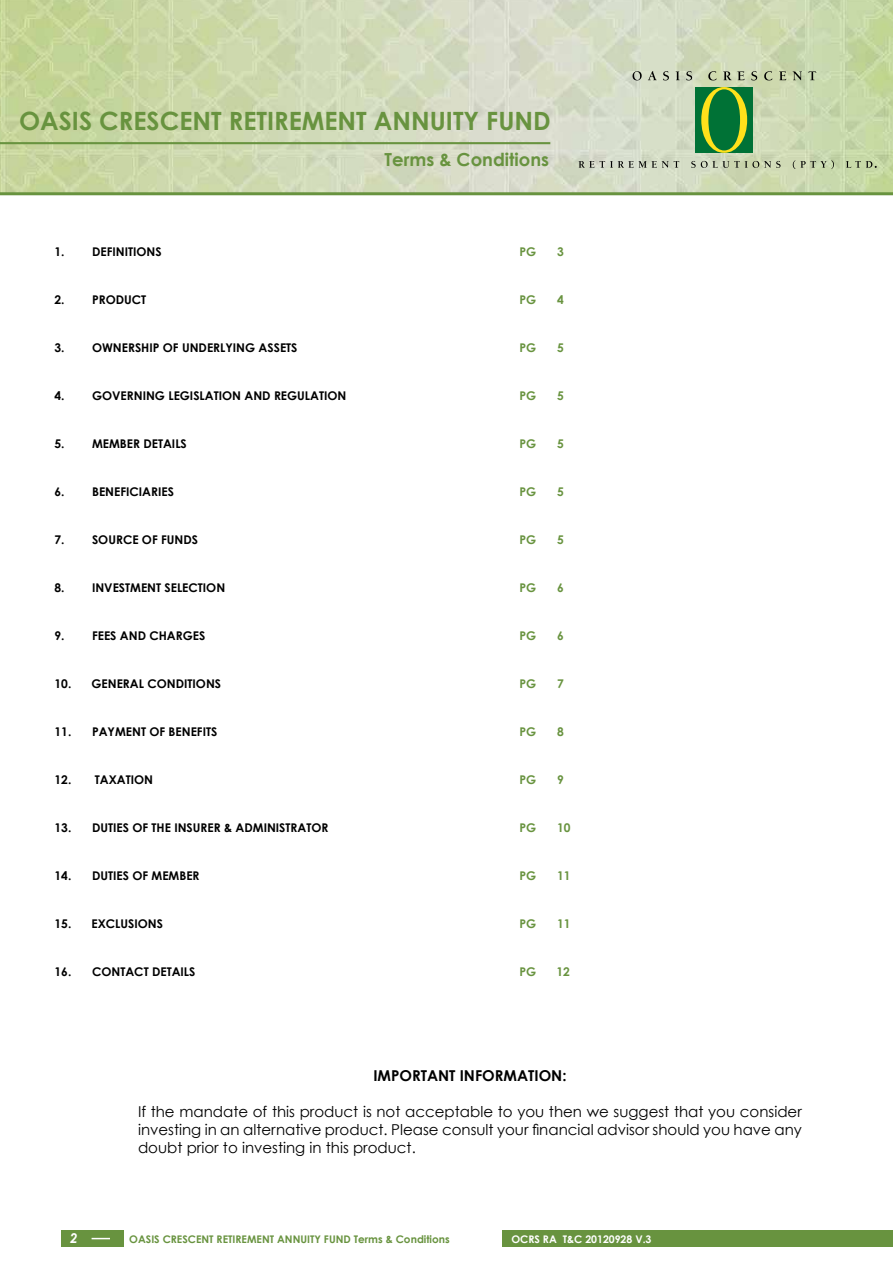
<style>
.page{position:relative;width:893px;height:1263px;background:#fff}
.page>*{position:absolute;margin:0;border:0;box-sizing:border-box;transform-origin:0 0}
.t1{font:700 25.2px "Century Gothic";color:#68933f}
.t2{font:700 18px "Century Gothic";color:#68933f}
.t3{font:15px/18px "Century Gothic";color:#000;text-align:justify}
.t4{font:700 15px "Century Gothic";color:#000}
.t5{font:italic 700 13.5px "Century Gothic";color:#fff}
.t6{font:700 12px "Century Gothic";color:#000}
.t7{font:700 12px "Century Gothic";color:#68933f}
.t8{font:700 10.5px "Century Gothic";color:#68933f}
.t9{font:700 10.5px "Century Gothic";color:#fff}
</style>
<div class="page">
<img style="left:0;top:0;width:893px;height:192px">
<div style="left:61px;top:1230px;width:63px;height:17px;background:#68933f"></div>
<svg style="left:92px;top:1238px;width:18px;height:1px"></svg>
<hr style="left:0;top:192px;width:893px;height:3px;background:#68933f">
<div style="left:502px;top:1230px;width:391px;height:17px;background:#68933f"></div>
<hr style="left:0;top:142px;width:550px;height:2px;background:#68933f">
<div style="left:695px;top:87px;width:58px;height:66px;background:#007236"></div>
<svg style="left:632px;top:71px;width:10px;height:9px"></svg>
<svg style="left:648px;top:71px;width:9px;height:9px"></svg>
<svg style="left:663px;top:71px;width:6px;height:9px"></svg>
<svg style="left:676px;top:71px;width:4px;height:9px"></svg>
<svg style="left:686px;top:71px;width:6px;height:9px"></svg>
<svg style="left:708px;top:71px;width:8px;height:9px"></svg>
<svg style="left:723px;top:71px;width:8px;height:9px"></svg>
<svg style="left:737px;top:71px;width:8px;height:9px"></svg>
<svg style="left:751px;top:71px;width:6px;height:9px"></svg>
<svg style="left:764px;top:71px;width:8px;height:9px"></svg>
<svg style="left:779px;top:71px;width:7px;height:9px"></svg>
<svg style="left:793px;top:71px;width:9px;height:9px"></svg>
<svg style="left:808px;top:71px;width:8px;height:9px"></svg>
<svg style="left:701px;top:87px;width:46px;height:66px"></svg>
<svg style="left:579px;top:161px;width:100px;height:7px"></svg>
<svg style="left:691px;top:161px;width:89px;height:7px"></svg>
<svg style="left:793px;top:160px;width:41px;height:9px"></svg>
<svg style="left:846px;top:161px;width:31px;height:7px"></svg>
<h1 class="t1" style="left:19px;top:105px;width:533px">OASIS CRESCENT RETIREMENT ANNUITY FUND</h1>
<p class="t6" style="left:55px;top:244px;width:109px">1. DEFINITIONS</p>
<p class="t6" style="left:55px;top:292px;width:93px">2. PRODUCT</p>
<p class="t6" style="left:55px;top:340px;width:244px">3. OWNERSHIP OF UNDERLYING ASSETS</p>
<p class="t6" style="left:55px;top:388px;width:293px">4. GOVERNING LEGISLATION AND REGULATION</p>
<p class="t6" style="left:55px;top:436px;width:134px">5. MEMBER DETAILS</p>
<p class="t6" style="left:55px;top:484px;width:121px">6. BENEFICIARIES</p>
<p class="t6" style="left:55px;top:532px;width:145px">7. SOURCE OF FUNDS</p>
<p class="t6" style="left:55px;top:580px;width:172px">8. INVESTMENT SELECTION</p>
<p class="t6" style="left:55px;top:628px;width:152px">9. FEES AND CHARGES</p>
<p class="t6" style="left:55px;top:676px;width:168px">10. GENERAL CONDITIONS</p>
<p class="t6" style="left:55px;top:724px;width:164px">11. PAYMENT OF BENEFITS</p>
<p class="t6" style="left:55px;top:772px;width:100px">12. TAXATION</p>
<p class="t6" style="left:55px;top:820px;width:275px">13. DUTIES OF THE INSURER &amp; ADMINISTRATOR</p>
<p class="t6" style="left:55px;top:868px;width:147px">14. DUTIES OF MEMBER</p>
<p class="t6" style="left:55px;top:916px;width:110px">15. EXCLUSIONS</p>
<p class="t6" style="left:55px;top:964px;width:142px">16. CONTACT DETAILS</p>
<h2 class="t2" style="left:385px;top:148px;width:166px">Terms &amp; Conditions</h2>
<p class="t7" style="left:520px;top:244px;width:18px">PG</p>
<p class="t7" style="left:557px;top:244px;width:8px">3</p>
<p class="t7" style="left:520px;top:292px;width:18px">PG</p>
<p class="t7" style="left:557px;top:292px;width:8px">4</p>
<p class="t7" style="left:520px;top:340px;width:18px">PG</p>
<p class="t7" style="left:557px;top:340px;width:8px">5</p>
<p class="t7" style="left:520px;top:388px;width:18px">PG</p>
<p class="t7" style="left:557px;top:388px;width:8px">5</p>
<p class="t7" style="left:520px;top:436px;width:18px">PG</p>
<p class="t7" style="left:557px;top:436px;width:8px">5</p>
<p class="t7" style="left:520px;top:484px;width:18px">PG</p>
<p class="t7" style="left:557px;top:484px;width:8px">5</p>
<p class="t7" style="left:520px;top:532px;width:18px">PG</p>
<p class="t7" style="left:557px;top:532px;width:8px">5</p>
<p class="t7" style="left:520px;top:580px;width:18px">PG</p>
<p class="t7" style="left:557px;top:580px;width:8px">6</p>
<p class="t7" style="left:520px;top:628px;width:18px">PG</p>
<p class="t7" style="left:557px;top:628px;width:8px">6</p>
<p class="t7" style="left:520px;top:676px;width:18px">PG</p>
<p class="t7" style="left:557px;top:676px;width:8px">7</p>
<p class="t7" style="left:520px;top:724px;width:18px">PG</p>
<p class="t7" style="left:557px;top:724px;width:8px">8</p>
<p class="t7" style="left:520px;top:772px;width:18px">PG</p>
<p class="t7" style="left:557px;top:772px;width:8px">9</p>
<p class="t7" style="left:520px;top:820px;width:18px">PG</p>
<p class="t7" style="left:557px;top:820px;width:15px">10</p>
<p class="t7" style="left:520px;top:868px;width:18px">PG</p>
<p class="t7" style="left:557px;top:868px;width:15px">11</p>
<p class="t7" style="left:520px;top:916px;width:18px">PG</p>
<p class="t7" style="left:557px;top:916px;width:15px">11</p>
<p class="t7" style="left:520px;top:964px;width:18px">PG</p>
<p class="t7" style="left:557px;top:964px;width:15px">12</p>
<p class="t4" style="left:373px;top:1066px;width:195px">IMPORTANT INFORMATION:</p>
<p class="t3" style="left:138px;top:1103px;width:665px">If the mandate of this product is not acceptable to you then we suggest that you consider investing in an alternative product. Please consult your financial advisor should you have any doubt prior to investing in this product.</p>
<p class="t5" style="left:70px;top:1229px;width:9px">2</p>
<p class="t8" style="left:129px;top:1232px;width:322px">OASIS CRESCENT RETIREMENT ANNUITY FUND Terms &amp; Conditions</p>
<p class="t9" style="left:511px;top:1232px;width:142px">OCRS RA T&amp;C 20120928 V.3</p>
</div>
